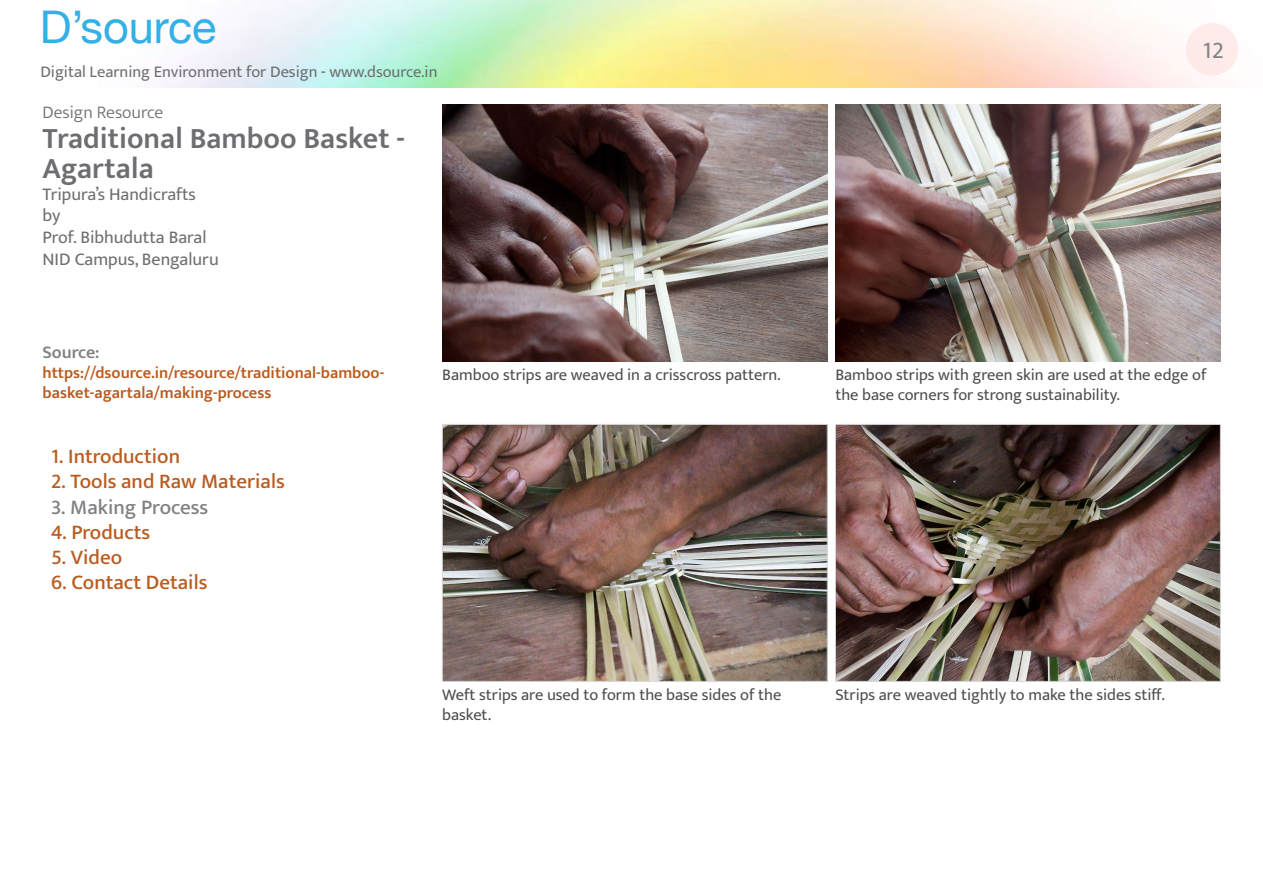
<style>
.page{position:relative;width:1263px;height:893px;background:#fff}
.page>*{position:absolute;margin:0;border:0;box-sizing:border-box;transform-origin:0 0}
.t1{font:45px "Helvetica Neue";color:#33b0e5}
.t2{font:600 30px/30px "Ek Mukta";color:#6d6e71}
.t3{font:24px "Ek Mukta";color:#808285}
.t4{font:500 21px "Ek Mukta";color:#ba5c20}
.t5{font:500 21px "Ek Mukta";color:#808285}
.t6{font:18px/21.6px "Ek Mukta";color:#6d6e71}
.t7{font:300 18px "Ek Mukta";color:#6d6e71}
.t8{font:600 18px "Ek Mukta";color:#808285}
.t9{font:16.5px/19.8px "Ek Mukta";color:#4d4d4f}
.t10{font:600 16.5px/19.8px "Ek Mukta";color:#bb5c20}
.t11{font:16.5px "Ek Mukta";color:#6d6e71}
</style>
<div class="page">
<div style="left:1186px;top:23px;width:52px;height:52px;background:#feebea;border-radius:50%"></div>
<img style="left:442px;top:105px;width:385px;height:257px">
<img style="left:444px;top:426px;width:381px;height:253px">
<div style="left:442px;top:424px;width:385px;height:257px;border:1px solid #d9d9d9"></div>
<img style="left:835px;top:105px;width:385px;height:257px">
<img style="left:837px;top:426px;width:381px;height:253px">
<div style="left:835px;top:424px;width:385px;height:257px;border:1px solid #d9d9d9"></div>
<h1 class="t1" style="left:40px;top:0;width:178px">D’source</h1>
<p class="t11" style="left:40px;top:62px;width:399px">Digital Learning Environment for Design - www.dsource.in</p>
<p class="t7" style="left:43px;top:101px;width:122px">Design Resource</p>
<h2 class="t2" style="left:43px;top:123px;width:364px">Traditional Bamboo Basket -<br>Agartala</h2>
<p class="t6" style="left:43px;top:183px;width:178px">Tripura’s Handicrafts<br>by<br>Prof. Bibhudutta Baral<br>NID Campus, Bengaluru</p>
<p class="t8" style="left:43px;top:342px;width:59px">Source:</p>
<p class="t10" style="left:43px;top:363px;width:343px">https://dsource.in/resource/traditional-bamboo&shy;basket-agartala/making-process</p>
<p class="t4" style="left:51px;top:444px;width:131px">1. Introduction</p>
<p class="t4" style="left:51px;top:469px;width:235px">2. Tools and Raw Materials</p>
<p class="t5" style="left:51px;top:494px;width:159px">3. Making Process</p>
<p class="t4" style="left:51px;top:519px;width:101px">4. Products</p>
<p class="t4" style="left:51px;top:544px;width:73px">5. Video</p>
<p class="t4" style="left:51px;top:570px;width:158px">6. Contact Details</p>
<p class="t9" style="left:442px;top:365px;width:340px">Bamboo strips are weaved in a crisscross pattern.</p>
<p class="t9" style="left:442px;top:684px;width:341px">Weft strips are used to form the base sides of the basket.</p>
<h3 class="t3" style="left:1203px;top:35px;width:22px">12</h3>
<p class="t9" style="left:835px;top:365px;width:373px">Bamboo strips with green skin are used at the edge of the base corners for strong sustainability.</p>
<p class="t9" style="left:835px;top:684px;width:331px">Strips are weaved tightly to make the sides stiff.</p>
</div>
